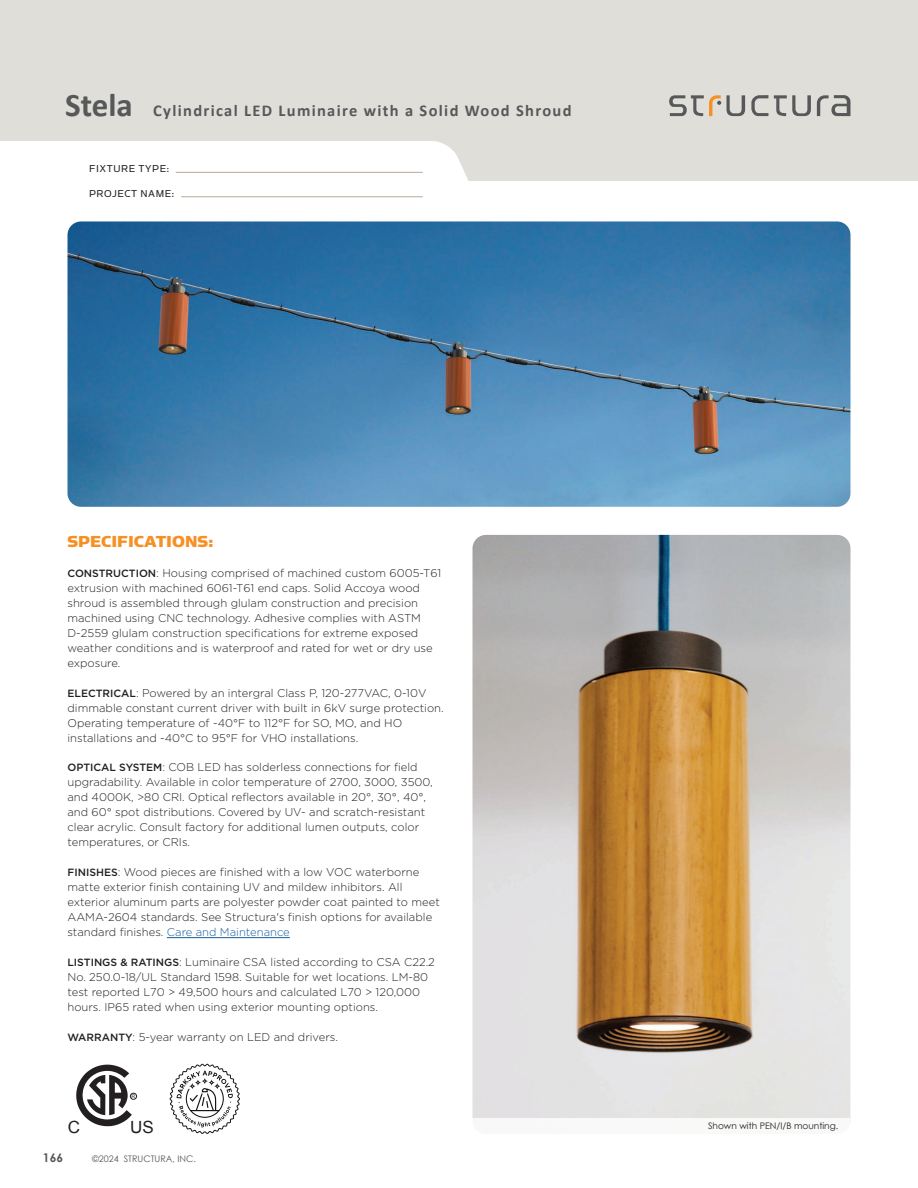
<style>
.page{position:relative;width:918px;height:1188px;background:#fff}
.page>*{position:absolute;margin:0;border:0;box-sizing:border-box;transform-origin:0 0}
.t1{font:18px "Simian Text Chimpanzee";color:#f69024}
.t2{font:16.8px "Arial";color:#231f20}
.t3{font:700 16.5px "Calibri";letter-spacing:.08em;color:#57585a}
.t4{font:700 12px "Century Gothic";color:#57585a}
.t5{font:300 11.25px/15px "Gotham";color:#231f20}
.t6{font:11.25px/24.8px "Simian Display Orangutan";letter-spacing:.05em;color:#231f20}
.t7{font:9px "Century Gothic";color:#231f20}
.t8{font:9px "Century Gothic";color:#57585a}
.t9{font:5.25px "Arial";color:#231f20}
.s1{font-size:33px}
.s2{font-weight:500;font-size:10.5px}
.s3{color:#175d9e}
</style>
<div class="page">
<div style="left:0;top:0;width:918px;height:181px;background:#e0ded8"></div>
<div style="left:0;top:141px;width:468px;height:40px;background:#fff"></div>
<hr style="left:176px;top:172px;width:247px;height:1px;background:#b9aa99">
<hr style="left:181px;top:196px;width:242px;height:1px;background:#b9aa99">
<svg style="left:669px;top:95px;width:52px;height:21px"></svg>
<svg style="left:727px;top:95px;width:18px;height:21px"></svg>
<svg style="left:751px;top:95px;width:17px;height:21px"></svg>
<svg style="left:774px;top:95px;width:37px;height:21px"></svg>
<svg style="left:817px;top:95px;width:33px;height:21px"></svg>
<img style="left:472px;top:535px;width:378px;height:583px">
<hr style="left:167px;top:937px;width:123px;height:1px;background:#175d9e">
<svg style="left:76px;top:1065px;width:56px;height:61px"></svg>
<div style="left:130px;top:1093px;width:7px;height:6px;border:1px solid #231f20;border-radius:50%"></div>
<img style="left:68px;top:221px;width:782px;height:286px">
<svg style="left:170px;top:1064px;width:70px;height:70px"></svg>
<h3 class="t3" style="left:65px;top:100px;width:508px"><span class="s1">Stela</span> Cylindrical LED Luminaire with a Solid Wood Shroud</h3>
<p class="t6" style="left:89px;top:157px;width:87px">FIXTURE TYPE:<br>PROJECT NAME:</p>
<h1 class="t1" style="left:68px;top:531px;width:147px">SPECIFICATIONS:</h1>
<p class="t5" style="left:68px;top:565px;width:375px"><span class="s2">CONSTRUCTION</span>: Housing comprised of machined custom 6005-T61 extrusion with machined 6061-T61 end caps. Solid Accoya wood shroud is assembled through glulam construction and precision machined using CNC technology. Adhesive complies with ASTM D-2559 glulam construction specifications for extreme exposed weather conditions and is waterproof and rated for wet or dry use exposure.</p>
<p class="t5" style="left:68px;top:685px;width:378px"><span class="s2">ELECTRICAL</span>: Powered by an intergral Class P, 120-277VAC, 0-10V dimmable constant current driver with built in 6kV surge protection.<br>Operating temperature of -40°F to 112°F for SO, MO, and HO installations and -40°C to 95°F for VHO installations.</p>
<p class="t5" style="left:67px;top:760px;width:367px"><span class="s2">OPTICAL SYSTEM</span>: COB LED has solderless connections for field upgradability. Available in color temperature of 2700, 3000, 3500, and 4000K, &gt;80 CRI. Optical reflectors available in 20°, 30°, 40°, and 60° spot distributions. Covered by UV- and scratch-resistant clear acrylic. Consult factory for additional lumen outputs, color temperatures, or CRIs.</p>
<p class="t5" style="left:67px;top:865px;width:374px"><span class="s2">FINISHES</span>: Wood pieces are finished with a low VOC waterborne matte exterior finish containing UV and mildew inhibitors. All exterior aluminum parts are polyester powder coat painted to meet AAMA-2604 standards. See Structura's finish options for available standard finishes. <span class="s3">Care and Maintenance</span></p>
<p class="t5" style="left:67px;top:955px;width:369px"><span class="s2">LISTINGS &amp; RATINGS</span>: Luminaire CSA listed according to CSA C22.2<br>No. 250.0-18/UL Standard 1598. Suitable for wet locations. LM-80 test reported L70 &gt; 49,500 hours and calculated L70 &gt; 120,000 hours. IP65 rated when using exterior mounting options.</p>
<p class="t5" style="left:68px;top:1030px;width:272px"><span class="s2">WARRANTY</span>: 5-year warranty on LED and drivers.</p>
<p class="t9" style="left:132px;top:1093px;width:5px">R</p>
<h2 class="t2" style="left:68px;top:1116px;width:14px">C</h2>
<h2 class="t2" style="left:130px;top:1116px;width:25px">US</h2>
<p class="t4" style="left:43px;top:1150px;width:22px">166</p>
<p class="t8" style="left:92px;top:1153px;width:105px">©2024 STRUCTURA, INC.</p>
<p class="t7" style="left:708px;top:1120px;width:132px">Shown with PEN/I/B mounting.</p>
</div>
